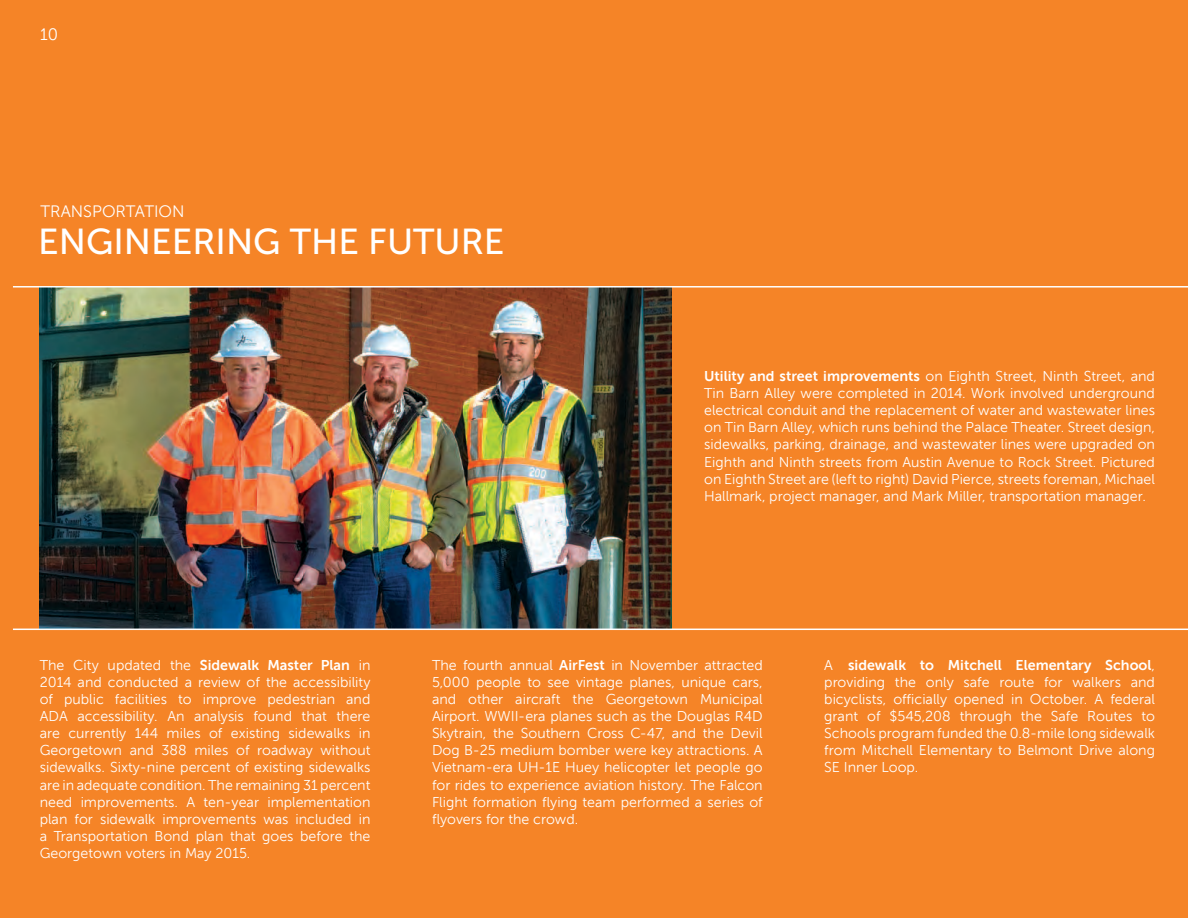
<style>
.page{position:relative;width:1188px;height:918px;background:#f58427}
.page>*{position:absolute;margin:0;border:0;box-sizing:border-box;transform-origin:0 0}
.t1{font:36px "Museo Sans 500";color:#fff}
.t2{font:16.5px "Museo Sans For Dell";color:#fff}
.t3{font:14.25px/17.1px "Museo Sans For Dell";color:#fff;text-align:justify}
.s1{font-weight:700}
</style>
<div class="page">
<img style="left:40px;top:288px;width:632px;height:341px">
<hr style="left:13px;top:286px;width:1175px;height:2px;background:#fff">
<hr style="left:13px;top:629px;width:1175px;height:1px;background:#fff">
<p class="t2" style="left:40px;top:26px;width:20px">10</p>
<p class="t2" style="left:41px;top:202px;width:21px">TRANS</p>
<p class="t2" style="left:92px;top:202px;width:91px">PORTATI ON</p>
<h1 class="t1" style="left:38px;top:222px;width:23px">ENGINEERING</h1>
<h1 class="t1" style="left:290px;top:222px;width:24px">THE</h1>
<h1 class="t1" style="left:368px;top:222px;width:43px">FUTURE</h1>
<p class="t3" style="left:704px;top:368px;width:452px"><span class="s1">Utility and street improvements</span> on E ighth Street, N inth Street, and Tin Barn Alley were completed in 2014. Work involved underground electrical conduit and the replacement of water and wastewater lines on Tin Barn Alley, which runs behind the Palace Theater. Street design, sidewalks, parking, drainage, and wastewater lines were upgraded on Eighth and N inth streets from Austin Avenue to Rock Street. Pictured on Eighth Street are (left to right) David Pierce, streets foreman, Michael Hallmark, project manager, and Mark Miller, transportation manager.</p>
<p class="t3" style="left:40px;top:657px;width:332px">The City updated the <span class="s1">Sidewalk Master Plan</span> in 2014 and conducted a review of the accessibility of public facilities to improve pedestrian and ADA accessibility. An analysis found that there are currently 144 miles of existing sidewalks in Georgetown and 388 miles of roadway without sidewalks. Sixty-nine percent of existing sidewalks are in adequate condition. The remaining 31 percent need improvements. A ten-year implementation plan for sidewalk improvements was included in a Transportation Bond plan that goes before the Georgetown voters in May 2015.</p>
<p class="t3" style="left:432px;top:657px;width:332px">The fourth annual <span class="s1">AirFest</span> in N ovember attracted 5,000 people to see vintage planes, unique cars, and other aircraft the Georgetown Municipal Airport. WWII -era planes such as the Douglas R4D Skytrain, the Southern Cross C-47, and the Devil Dog B-25 medium bomber were key attractions. A Vietnam-era UH-1E Huey helicopter let people go for rides to experience aviation history. The Falcon Flight formation flying team performed a series of flyovers for the crowd.</p>
<p class="t3" style="left:824px;top:657px;width:332px">A <span class="s1">sidewalk to Mitchell Elementary School</span>, providing the only safe route for walkers and bicyclists, officially opened in October. A federal grant of $545,208 through the Safe Routes to Schools program funded the 0.8-mile long sidewalk from Mitchell Elementary to Belmont Drive along SE I nner Loop.</p>
</div>
